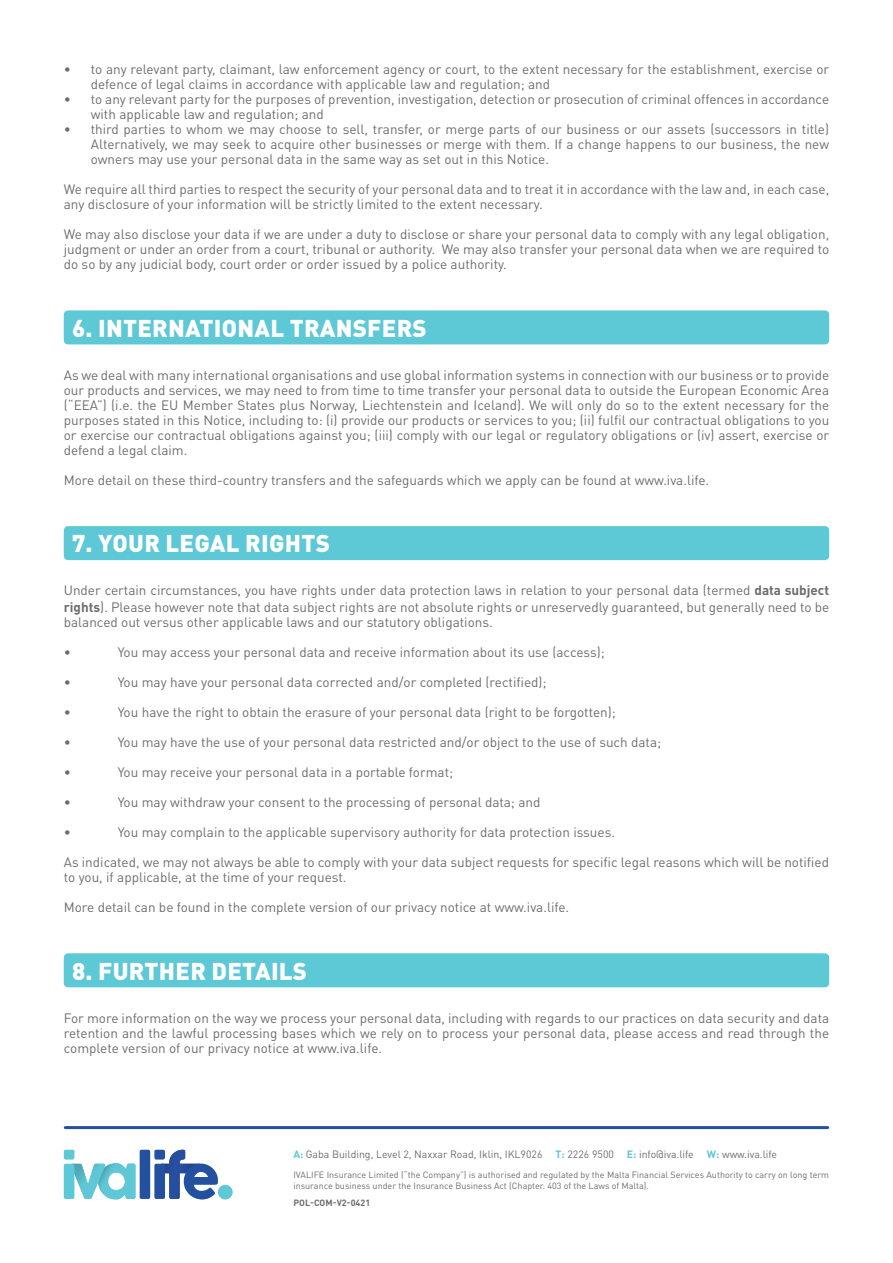
<style>
.page{position:relative;width:893px;height:1263px;background:#fff}
.page>*{position:absolute;margin:0;border:0;box-sizing:border-box;transform-origin:0 0}
.t1{font:900 24px "DIN Pro";letter-spacing:.01em;color:#fff}
.t2{font:13.5px/15px "DIN Pro";color:#6c6d70}
.t3{font:10.5px "DIN Pro";color:#6c6d70}
.t4{font:9px/10.5px "DIN Pro";color:#6c6d70}
.t5{font:700 9px "DIN Pro";letter-spacing:.005em;color:#6c6d70}
.s1{font-weight:700}
.s2{font-weight:700;color:#5dc8d6}
</style>
<div class="page">
<hr style="left:65px;top:1126px;width:763px;height:3px;background:#2351a0">
<div style="left:218px;top:1185px;width:15px;height:14px;background:#5dc8d6;border-radius:50%"></div>
<svg style="left:64px;top:1150px;width:154px;height:49px"></svg>
<div style="left:64px;top:310px;width:765px;height:34px;background:#5dc8d6;border-radius:4px"></div>
<div style="left:64px;top:526px;width:765px;height:34px;background:#5dc8d6;border-radius:4px"></div>
<div style="left:64px;top:953px;width:765px;height:34px;background:#5dc8d6;border-radius:4px"></div>
<p class="t2" style="left:91px;top:61px;width:740px;text-indent:-27px">• to any relevant party, claimant, law enforcement agency or court, to the extent necessary for the establishment, exercise or defence of legal claims in accordance with applicable law and regulation; and</p>
<p class="t2" style="left:91px;top:91px;width:740px;text-indent:-27px">• to any relevant party for the purposes of prevention, investigation, detection or prosecution of criminal offences in accordance with applicable law and regulation; and</p>
<p class="t2" style="left:91px;top:121px;width:740px;text-align:justify;text-indent:-27px">• third parties to whom we may choose to sell, transfer, or merge parts of our business or our assets (successors in title)<br>Alternatively, we may seek to acquire other businesses or merge with them. If a change happens to our business, the new owners may use your personal data in the same way as set out in this Notice.</p>
<p class="t2" style="left:64px;top:181px;width:767px">We require all third parties to respect the security of your personal data and to treat it in accordance with the law and, in each case, any disclosure of your information will be strictly limited to the extent necessary.</p>
<p class="t2" style="left:64px;top:226px;width:767px;text-align:justify">We may also disclose your data if we are under a duty to disclose or share your personal data to comply with any legal obligation, judgment or under an order from a court, tribunal or authority. We may also transfer your personal data when we are required to do so by any judicial body, court order or order issued by a police authority.</p>
<p class="t1" style="left:72px;top:312px;width:356px">6. INTERNATIONAL TRANSFERS</p>
<p class="t2" style="left:64px;top:367px;width:767px;text-align:justify">As we deal with many international organisations and use global information systems in connection with our business or to provide our products and services, we may need to from time to time transfer your personal data to outside the European Economic Area (“EEA”) (i.e. the EU Member States plus Norway, Liechtenstein and Iceland). We will only do so to the extent necessary for the purposes stated in this Notice, including to: (i) provide our products or services to you; (ii) fulfil our contractual obligations to you or exercise our contractual obligations against you; (iii) comply with our legal or regulatory obligations or (iv) assert, exercise or defend a legal claim.</p>
<p class="t2" style="left:64px;top:472px;width:647px">More detail on these third-country transfers and the safeguards which we apply can be found at www.iva.life.</p>
<p class="t1" style="left:72px;top:527px;width:259px">7. YOUR LEGAL RIGHTS</p>
<p class="t2" style="left:64px;top:582px;width:767px;line-height:16.5px">Under certain circumstances, you have rights under data protection laws in relation to your personal data (termed <span class="s1">data subject rights</span>). Please however note that data subject rights are not absolute rights or unreservedly guaranteed, but generally need to be</p>
<p class="t2" style="left:64px;top:614px;width:430px">balanced out versus other applicable laws and our statutory obligations.</p>
<p class="t2" style="left:64px;top:644px;width:9px">•</p>
<p class="t2" style="left:118px;top:644px;width:488px">You may access your personal data and receive information about its use (access);</p>
<p class="t2" style="left:64px;top:674px;width:9px">•</p>
<p class="t2" style="left:118px;top:674px;width:430px">You may have your personal data corrected and/or completed (rectified);</p>
<p class="t2" style="left:64px;top:704px;width:9px">•</p>
<p class="t2" style="left:118px;top:704px;width:499px">You have the right to obtain the erasure of your personal data (right to be forgotten);</p>
<p class="t2" style="left:64px;top:734px;width:9px">•</p>
<p class="t2" style="left:118px;top:734px;width:545px">You may have the use of your personal data restricted and/or object to the use of such data;</p>
<p class="t2" style="left:64px;top:764px;width:9px">•</p>
<p class="t2" style="left:118px;top:764px;width:337px">You may receive your personal data in a portable format;</p>
<p class="t2" style="left:64px;top:794px;width:9px">•</p>
<p class="t2" style="left:118px;top:794px;width:424px">You may withdraw your consent to the processing of personal data; and</p>
<p class="t2" style="left:64px;top:824px;width:9px">•</p>
<p class="t2" style="left:118px;top:824px;width:499px">You may complain to the applicable supervisory authority for data protection issues.</p>
<p class="t2" style="left:64px;top:854px;width:767px">As indicated, we may not always be able to comply with your data subject requests for specific legal reasons which will be notified to you, if applicable, at the time of your request.</p>
<p class="t2" style="left:64px;top:899px;width:507px">More detail can be found in the complete version of our privacy notice at www.iva.life.</p>
<p class="t1" style="left:72px;top:954px;width:236px">8. FURTHER DETAILS</p>
<p class="t2" style="left:64px;top:1010px;width:767px;text-align:justify">For more information on the way we process your personal data, including with regards to our practices on data security and data retention and the lawful processing bases which we rely on to process your personal data, please access and read through the complete version of our privacy notice at www.iva.life.</p>
<p class="t3" style="left:293px;top:1147px;width:485px"><span class="s2">A:</span> Gaba Building, Level 2, Naxxar Road, Iklin, IKL9026 <span class="s2">T:</span> 2226 9500 <span class="s2">E:</span> info@iva.life <span class="s2">W:</span> www.iva.life</p>
<p class="t4" style="left:293px;top:1169px;width:537px">IVALIFE Insurance Limited (“the Company”) is authorised and regulated by the Malta Financial Services Authority to carry on long term insurance business under the Insurance Business Act (Chapter. 403 of the Laws of Malta).</p>
<p class="t5" style="left:293px;top:1197px;width:78px">POL-COM-V2-0421</p>
</div>
